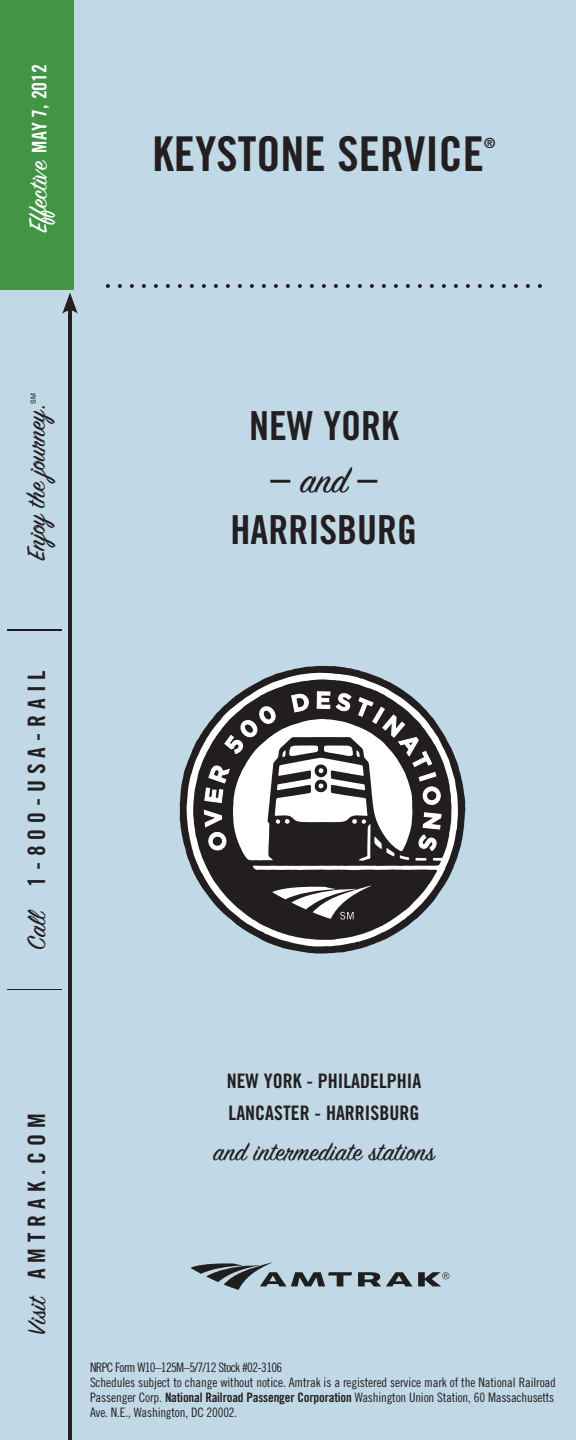
<style>
.page{position:relative;width:576px;height:1440px;background:#c1d9e6}
.page>*{position:absolute;margin:0;border:0;box-sizing:border-box;transform-origin:0 0}
.t1{font:48px "Trade Gothic Bold Cond Twenty";color:#231f20}
.t2{font:40px "Trade Gothic Bold Cond Twenty";color:#231f20}
.t3{font:40px "Sign Painter House Script";color:#231f20}
.t4{font:28px "Sign Painter House Script";color:#231f20}
.t5{font:28px "Sign Painter House Script";color:#fff}
.t6{font:24px "Trade Gothic Bold Cond Twenty";letter-spacing:.25em;color:#231f20}
.t7{font:20px/32px "Trade Gothic Bold Cond Twenty";color:#231f20}
.t8{font:14px "Trade Gothic Bold Cond Twenty";color:#231f20}
.t9{font:13px/15px "Trade Gothic Cond Eighteen";letter-spacing:-.01em;color:#231f20}
.t10{font:7px "Helvetica";color:#231f20}
.s1{font-family:"Trade Gothic Bold Cond Twenty";font-size:20px}
.s2{font-family:"Sign Painter House Script";font-size:28px}
.s3{font-family:"Trade Gothic Bold Cond Twenty"}
</style>
<div class="page">
<hr style="left:71px;top:306px;width:1px;height:1134px;background:#231f20">
<hr style="left:68px;top:306px;width:1px;height:1134px;background:#231f20">
<hr style="left:7px;top:629px;width:55px;height:1px;background:#231f20">
<hr style="left:7px;top:990px;width:55px;height:1px;background:#231f20">
<svg style="left:106px;top:284px;width:436px;height:4px"></svg>
<svg style="left:180px;top:666px;width:285px;height:288px"></svg>
<svg style="left:272px;top:885px;width:99px;height:35px;background:#6f6d6e"></svg>
<svg style="left:203px;top:690px;width:239px;height:171px;background:#868586"></svg>
<svg style="left:190px;top:1262px;width:162px;height:28px"></svg>
<svg style="left:358px;top:1272px;width:91px;height:14px"></svg>
<svg style="left:0;top:0;width:78px;height:314px;background:#4a994f"></svg>
<h3 class="t5" style="left:20px;top:232px;width:170px;rotate:-90deg">Effective <span class="s1">MAY 7, 2012</span></h3>
<h1 class="t1" style="left:153px;top:137px;width:333px">KEYSTONE SERVICE</h1>
<p class="t8" style="left:484px;top:138px;width:13px">®</p>
<p class="t10" style="left:31px;top:404px;width:12px;rotate:-90deg">SM</p>
<h3 class="t4" style="left:18px;top:560px;width:158px;rotate:-90deg">Enjoy the journey.</h3>
<h3 class="t6" style="left:28px;top:950px;width:281px;rotate:-90deg"><span class="s2">Call</span> 1-800-USA-RAIL</h3>
<h2 class="t2" style="left:249px;top:411px;width:151px">NEW YORK</h2>
<h2 class="t3" style="left:270px;top:455px;width:109px"><span class="s3">–</span> and <span class="s3">–</span></h2>
<h2 class="t2" style="left:231px;top:515px;width:188px">HARRISBURG</h2>
<h3 class="t6" style="left:28px;top:1335px;width:223px;rotate:-90deg"><span class="s2">Visit</span> AMTRAK.COM</h3>
<h3 class="t7" style="left:227px;top:1066px;width:196px">NEW YORK - PHILADELPHIA<br>LANCASTER - HARRISBURG</h3>
<h3 class="t4" style="left:213px;top:1134px;width:223px">and intermediate stations</h3>
<p class="t9" style="left:90px;top:1361px;width:468px">NRPC Form W10–125M–5/7/12 Stock #02-3106<br>Schedules subject to change without notice. Amtrak is a registered service mark of the National Railroad Passenger Corp. <span class="s3">National Railroad Passenger Corporation</span> Washington Union Station, 60 Massachusetts Ave. N.E., Washington, DC 20002.</p>
</div>
